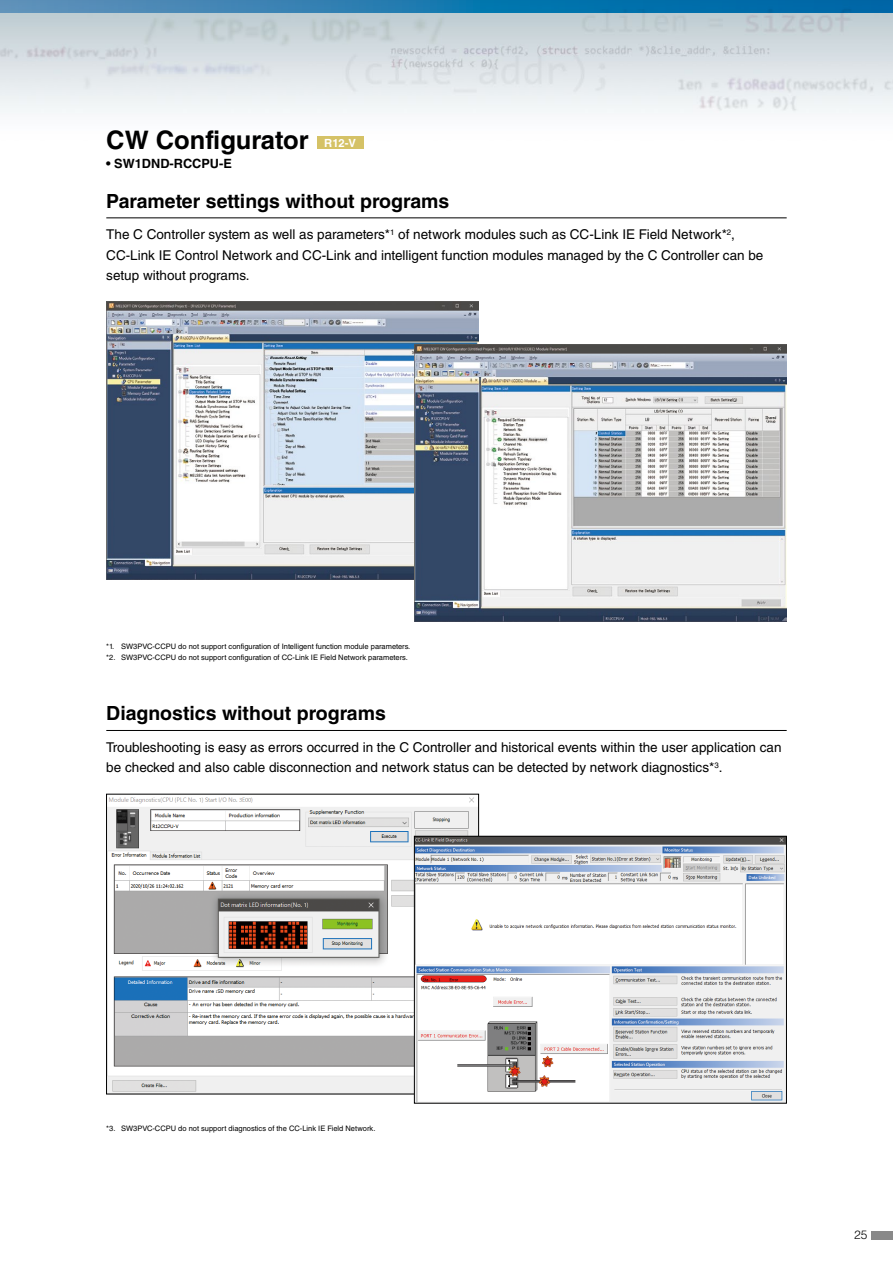
<style>
.page{position:relative;width:893px;height:1263px;background:#fff}
.page>*{position:absolute;margin:0;border:0;box-sizing:border-box;transform-origin:0 0}
.t1{font:700 25.5px "Helvetica LT Std";color:#000}
.t2{font:700 19.5px "Helvetica LT Std";color:#000}
.t3{font:13.5px/20.2px "Helvetica LT Std";color:#000}
.t4{font:700 12.75px "Helvetica LT Std";color:#000}
.t5{font:300 12px "Helvetica LT Std";color:#000}
.t6{font:700 11.25px "Helvetica LT Std";color:#fff}
.t7{font:7.5px/11.2px "Helvetica LT Std";color:#000}
</style>
<div class="page">
<img style="left:0;top:13px;width:893px;height:101px">
<svg style="left:0;top:0;width:893px;height:13px;background:#207aaf"></svg>
<img style="left:0;top:30px;width:1px;height:1233px">
<img style="left:106px;top:302px;width:372px;height:277px">
<img style="left:415px;top:344px;width:372px;height:278px">
<img style="left:108px;top:797px;width:369px;height:295px">
<img style="left:416px;top:838px;width:369px;height:263px">
<div style="left:414px;top:836px;width:373px;height:267px;border:1px solid #000"></div>
<hr style="left:106px;top:217px;width:681px;height:1px;background:#000">
<div style="left:317px;top:136px;width:47px;height:13px;background:#d5c266"></div>
<hr style="left:106px;top:730px;width:681px;height:1px;background:#000">
<div style="left:872px;top:1231px;width:21px;height:8px;background:#898989"></div>
<h1 class="t1" style="left:106px;top:124px;width:204px">CW Configurator</h1>
<p class="t4" style="left:106px;top:156px;width:127px">• SW1DND-RCCPU-E</p>
<h2 class="t2" style="left:106px;top:189px;width:345px">Parameter settings without programs</h2>
<p class="t3" style="left:106px;top:224px;width:659px">The C Controller system as well as parameters*<sup>1</sup> of network modules such as CC-Link IE Field Network*<sup>2</sup>,<br>CC-Link IE Control Network and CC-Link and intelligent function modules managed by the C Controller can be setup without programs.</p>
<p class="t6" style="left:324px;top:136px;width:33px">R12-V</p>
<p class="t7" style="left:106px;top:641px;width:306px">*1. SW3PVC-CCPU do not support configuration of Intelligent function module parameters. *2. SW3PVC-CCPU do not support configuration of CC-Link IE Field Network parameters.</p>
<h2 class="t2" style="left:106px;top:702px;width:281px">Diagnostics without programs</h2>
<p class="t3" style="left:106px;top:737px;width:677px">Troubleshooting is easy as errors occurred in the C Controller and historical events within the user application can be checked and also cable disconnection and network status can be detected by network diagnostics*<sup>3</sup>.</p>
<p class="t7" style="left:106px;top:1123px;width:271px">*3. SW3PVC-CCPU do not support diagnostics of the CC-Link IE Field Network.</p>
<p class="t5" style="left:854px;top:1227px;width:15px">25</p>
</div>
